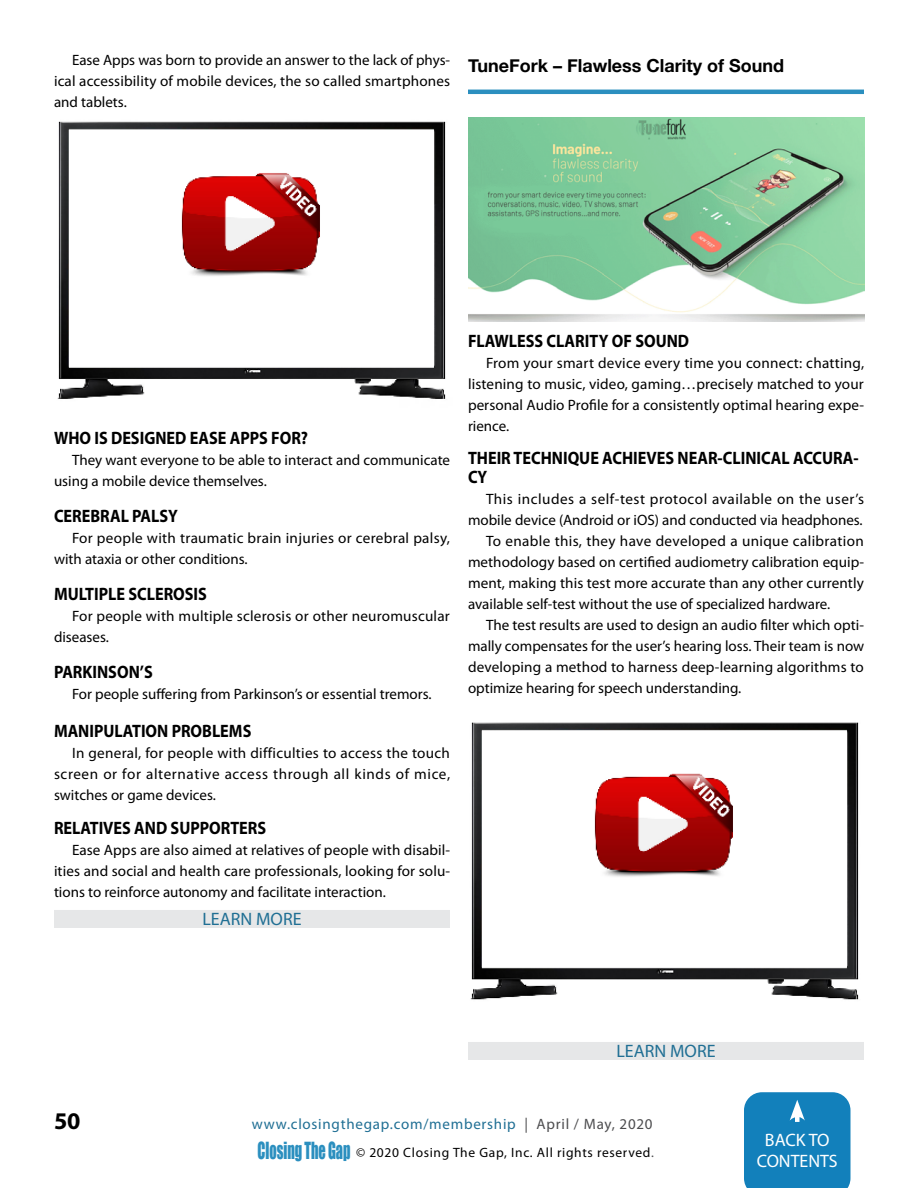
<style>
.page{position:relative;width:918px;height:1188px;background:#fff}
.page>*{position:absolute;margin:0;border:0;box-sizing:border-box;transform-origin:0 0}
.t1{font:700 24px "Myriad";color:#000}
.t2{font:700 18px/19.5px "Myriad";color:#000;scale:.9 1}
.t3{font:700 18px "Helvetica Neue";color:#000}
.t4{font:18px "Myriad Pro";color:#206f94}
.t5{font:18px/21px "Myriad";color:#fff;text-align:center}
.t6{font:15px/21px "Myriad Pro";color:#000;text-align:justify}
.t7{font:15px/21px "Myriad Pro";letter-spacing:.02em;color:#000}
.t8{font:15px "Myriad Pro";letter-spacing:.035em;color:#000}
.t9{font:15px "Myriad Pro";letter-spacing:.025em;color:#000}
.t10{font:15px "Myriad Pro";letter-spacing:.05em;color:#206f94}
.t11{font:13.5px "Myriad Pro";letter-spacing:.05em;color:#000}
.s1{color:#4d4d4f}
.s2{font-family:"Impact";font-size:21.75px;color:#2b8fbf}
</style>
<div class="page">
<div style="left:744px;top:1092px;width:106px;height:96px;background:#1280bb"></div>
<div style="left:54px;top:910px;width:396px;height:18px;background:#e6e7e8"></div>
<hr style="left:468px;top:90px;width:396px;height:4px;background:#2b8fbf">
<div style="left:468px;top:1042px;width:396px;height:18px;background:#e6e7e8"></div>
<img style="left:468px;top:117px;width:396px;height:204px">
<img style="left:470px;top:722px;width:389px;height:278px">
<img style="left:57px;top:121px;width:389px;height:278px">
<p class="t6" style="left:54px;top:49px;width:398px;text-indent:18px">Ease Apps was born to provide an answer to the lack of phys&shy;ical accessibility of mobile devices, the so called smartphones and tablets.</p>
<p class="t3" style="left:468px;top:51px;width:318px">TuneFork – Flawless Clarity of Sound</p>
<p class="t2" style="left:54px;top:429px;width:284px">WHO IS DESIGNED EASE APPS FOR?</p>
<p class="t6" style="left:54px;top:449px;width:398px;text-indent:18px">They want everyone to be able to interact and communicate using a mobile device themselves.</p>
<p class="t2" style="left:54px;top:507px;width:139px">CEREBRAL PALSY</p>
<p class="t7" style="left:54px;top:527px;width:398px;text-indent:18px">For people with traumatic brain injuries or cerebral palsy, with ataxia or other conditions.</p>
<p class="t2" style="left:54px;top:585px;width:172px">MULTIPLE SCLEROSIS</p>
<p class="t6" style="left:54px;top:605px;width:397px;text-indent:18px">For people with multiple sclerosis or other neuromuscular diseases.</p>
<p class="t2" style="left:54px;top:663px;width:111px">PARKINSON’S</p>
<p class="t6" style="left:72px;top:683px;width:361px">For people suffering from Parkinson’s or essential tremors.</p>
<p class="t2" style="left:54px;top:721px;width:221px">MANIPULATION PROBLEMS</p>
<p class="t6" style="left:54px;top:742px;width:398px;text-indent:18px">In general, for people with difficulties to access the touch screen or for alternative access through all kinds of mice, switches or game devices.</p>
<p class="t2" style="left:54px;top:819px;width:237px">RELATIVES AND SUPPORTERS</p>
<p class="t6" style="left:54px;top:839px;width:398px;text-indent:18px">Ease Apps are also aimed at relatives of people with disabil&shy;ities and social and health care professionals, looking for solu&shy;tions to reinforce autonomy and facilitate interaction.</p>
<p class="t4" style="left:202px;top:908px;width:101px">LEARN MORE</p>
<p class="t2" style="left:468px;top:331px;width:247px">FLAWLESS CLARITY OF SOUND</p>
<p class="t6" style="left:468px;top:352px;width:398px;text-indent:18px">From your smart device every time you connect: chatting, listening to music, video, gaming…precisely matched to your personal Audio Profile for a consistently optimal hearing expe&shy;rience.</p>
<p class="t2" style="left:468px;top:448px;width:436px">THEIR TECHNIQUE ACHIEVES NEAR-CLINICAL ACCURA-<br>CY</p>
<p class="t8" style="left:486px;top:490px;width:380px">This includes a self-test protocol available on the user’s</p>
<p class="t6" style="left:468px;top:509px;width:396px">mobile device (Android or iOS) and conducted via headphones.</p>
<p class="t9" style="left:486px;top:532px;width:379px">To enable this, they have developed a unique calibration</p>
<p class="t6" style="left:468px;top:551px;width:398px">methodology based on certified audiometry calibration equip-</p>
<p class="t6" style="left:468px;top:572px;width:397px">ment, making this test more accurate than any other currently</p>
<p class="t6" style="left:468px;top:593px;width:364px">available self-test without the use of specialized hardware.</p>
<p class="t6" style="left:486px;top:614px;width:379px">The test results are used to design an audio filter which opti-</p>
<p class="t6" style="left:468px;top:635px;width:398px">mally compensates for the user’s hearing loss. Their team is now</p>
<p class="t6" style="left:468px;top:656px;width:397px">developing a method to harness deep-learning algorithms to</p>
<p class="t6" style="left:468px;top:677px;width:275px">optimize hearing for speech understanding.</p>
<p class="t4" style="left:616px;top:1040px;width:101px">LEARN MORE</p>
<h1 class="t1" style="left:54px;top:1109px;width:28px">50</h1>
<p class="t10" style="left:252px;top:1115px;width:402px">www.closingthegap.com/membership <span class="s1">| April / May, 2020</span></p>
<p class="t11" style="left:257px;top:1145px;width:398px"><span class="s2">ClosingTheGap</span> © 2020 Closing The Gap, Inc. All rights reserved<span class="s1">.</span></p>
<p class="t5" style="left:757px;top:1130px;width:83px">BACK TO<br>CONTENTS</p>
</div>
